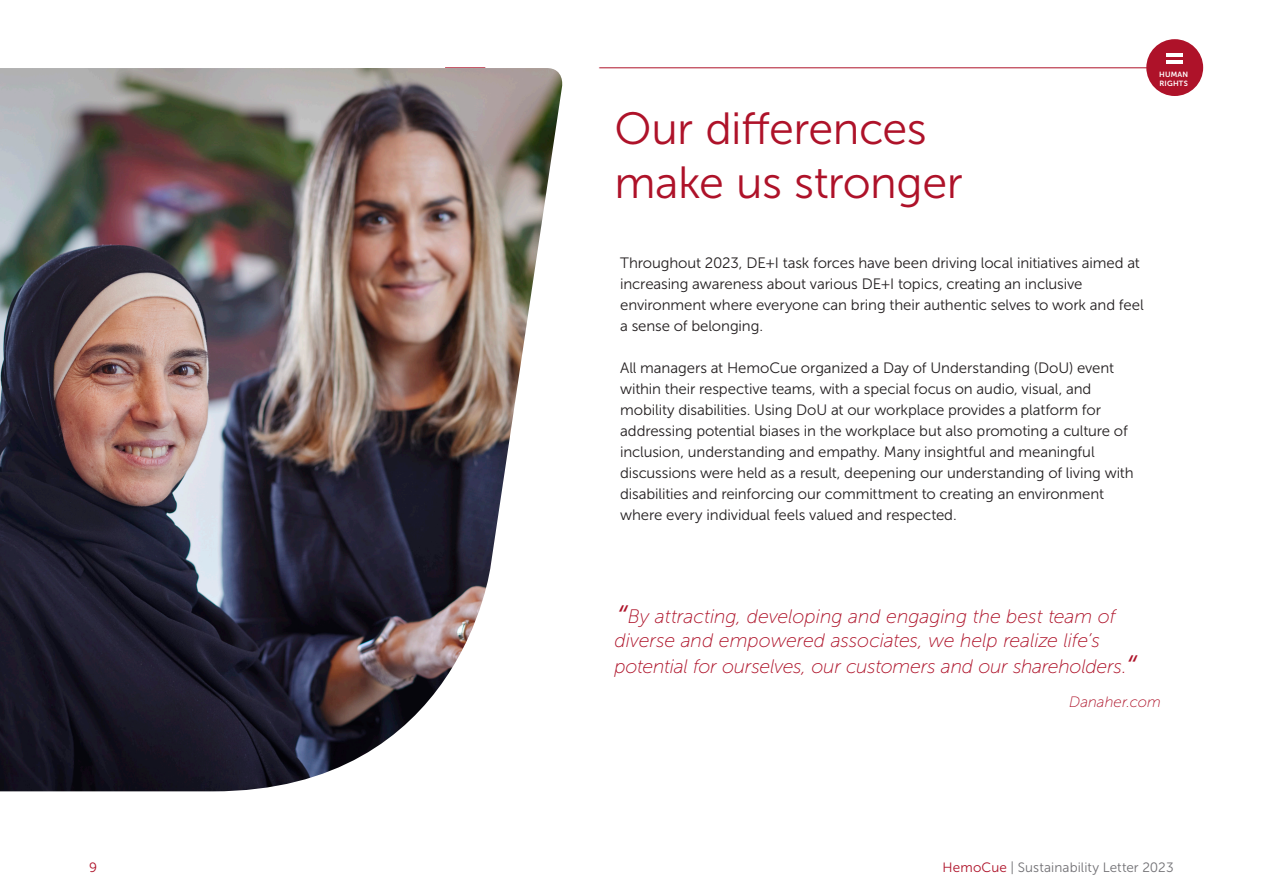
<style>
.page{position:relative;width:1263px;height:893px;background:#fff}
.page>*{position:absolute;margin:0;border:0;box-sizing:border-box;transform-origin:0 0}
.Rubrik{font:45px/54px "Museo Sans 300";letter-spacing:-.01em;color:#ae1229}
.HEM_Quote_white_13_pt{font:italic 19.5px/24.8px "Museo Sans 100";letter-spacing:-.01em;color:#ae1229}
.HEM_bodytext_black_MuseoSans_300_10_14_p{font:15px/21px "Museo Sans 300";letter-spacing:-.005em;color:#231f20}
.HEM_Quote_white_13_pt-2{font:italic 15px "Museo Sans 100";letter-spacing:.005em;color:#ae1229}
.t1{font:13.5px "Museo Sans 300";letter-spacing:.01em;color:#717074}
.t2{font:13.5px "Museo Sans 300";color:#ae1229}
.HEM_bodytext_black_MuseoSans_300_10_14_p-2{font:7.5px/9px "Museo Sans 700";letter-spacing:.02em;color:#fff}
.s1{font-size:42px}
.s2{color:#ae1229}
</style>
<div class="page">
<hr style="left:445px;top:68px;width:729px;height:1px;background:#ae1229">
<div style="left:1146px;top:39px;width:57px;height:57px;background:#ae1229;border-radius:50%"></div>
<hr style="left:1166px;top:54px;width:17px;height:3px;background:#fff">
<hr style="left:1166px;top:61px;width:17px;height:3px;background:#fff">
<div style="left:485px;top:39px;width:114px;height:42px;background:#fff"></div>
<img style="left:0;top:68px;width:564px;height:723px">
<p class="Rubrik" style="left:614px;top:102px;width:350px">Our differences make us stronger</p>
<p class="HEM_bodytext_black_MuseoSans_300_10_14_p-2" style="left:1159px;top:70px;width:30px">HUMAN<br>RIGHTS</p>
<p class="HEM_bodytext_black_MuseoSans_300_10_14_p" style="left:620px;top:253px;width:525px">Throughout 2023, DE+I task forces have been driving local initiatives aimed at increasing awareness about various DE+I topics, creating an inclusive environment where everyone can bring their authentic selves to work and feel a sense of belonging.</p>
<p class="HEM_bodytext_black_MuseoSans_300_10_14_p" style="left:620px;top:358px;width:515px">All managers at HemoCue organized a Day of Understanding (DoU) event within their respective teams, with a special focus on audio, visual, and mobility disabilities. Using DoU at our workplace provides a platform for addressing potential biases in the workplace but also promoting a culture of inclusion, understanding and empathy. Many insightful and meaningful discussions were held as a result, deepening our understanding of living with disabilities and reinforcing our committment to creating an environment where every individual feels valued and respected.</p>
<p class="HEM_Quote_white_13_pt" style="left:614px;top:604px;width:524px"><span class="s1">“</span>By attracting, developing and engaging the best team of diverse and empowered associates, we help realize life’s potential for ourselves, our customers and our shareholders.<span class="s1">“</span></p>
<p class="HEM_Quote_white_13_pt-2" style="left:1069px;top:693px;width:93px">Danaher.com</p>
<p class="t2" style="left:89px;top:860px;width:10px">9</p>
<p class="t1" style="left:942px;top:860px;width:233px"><span class="s2">HemoCue</span> | Sustainability Letter 2023</p>
</div>
